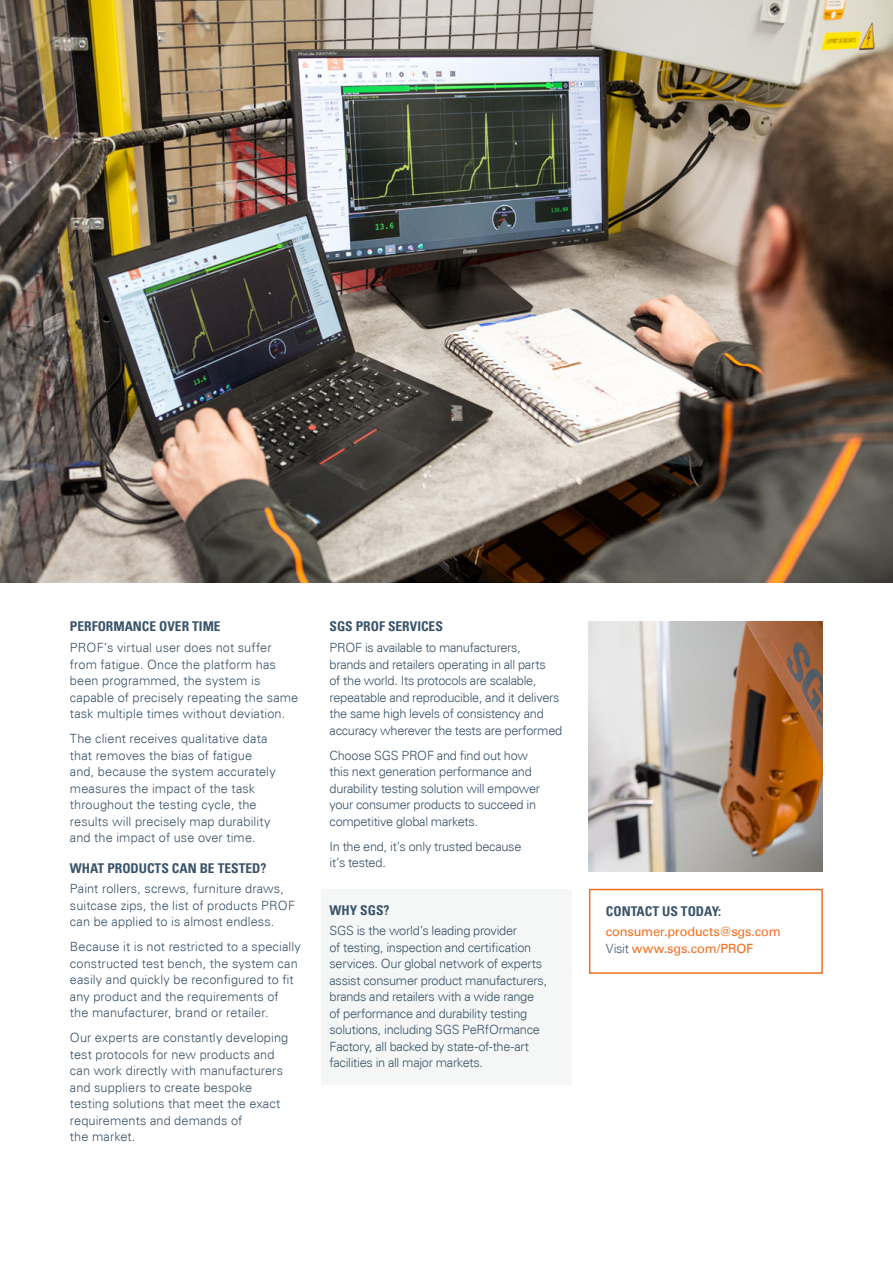
<style>
.page{position:relative;width:893px;height:1263px;background:#fff}
.page>*{position:absolute;margin:0;border:0;box-sizing:border-box;transform-origin:0 0}
.t1{font:700 condensed 13.5px "Univers LT";color:#3a546a}
.t2{font:300 12.75px/16.5px "Univers LT";color:#3a546a}
.t3{font:300 12.75px/16.5px "Univers LT";letter-spacing:-.02em;color:#3a546a}
.t4{font:12.75px/16.5px "Univers LT";letter-spacing:-.01em;color:#f36f21}
.t5{font:300 12.75px/16.5px "Univers LT";letter-spacing:-.025em;color:#3a546a}
.s1{font-weight:300;color:#3a546a}
</style>
<div class="page">
<div style="left:321px;top:889px;width:251px;height:195px;background:#f4f7f6"></div>
<div style="left:589px;top:889px;width:234px;height:85px;background:#fff;border:2px solid #f36f21"></div>
<img style="left:0;top:0;width:893px;height:583px">
<img style="left:589px;top:621px;width:234px;height:250px">
<p class="t1" style="left:70px;top:618px;width:152px">PERFORMANCE OVER TIME</p>
<p class="t2" style="left:70px;top:639px;width:230px">PROF’s virtual user does not suffer from fatigue. Once the platform has been programmed, the system is capable of precisely repeating the same task multiple times without deviation.</p>
<p class="t2" style="left:70px;top:730px;width:207px">The client receives qualitative data that removes the bias of fatigue and, because the system accurately measures the impact of the task throughout the testing cycle, the results will precisely map durability and the impact of use over time.</p>
<p class="t1" style="left:70px;top:859px;width:198px">WHAT PRODUCTS CAN BE TESTED?</p>
<p class="t2" style="left:70px;top:880px;width:227px">Paint rollers, screws, furniture draws, suitcase zips, the list of products PROF can be applied to is almost endless.</p>
<p class="t2" style="left:70px;top:938px;width:232px">Because it is not restricted to a specially constructed test bench, the system can easily and quickly be reconfigured to fit any product and the requirements of<br>the manufacturer, brand or retailer.</p>
<p class="t2" style="left:70px;top:1029px;width:220px">Our experts are constantly developing test protocols for new products and can work directly with manufacturers and suppliers to create bespoke testing solutions that meet the exact requirements and demands of<br>the market.</p>
<p class="t1" style="left:330px;top:618px;width:115px">SGS PROF SERVICES</p>
<p class="t3" style="left:330px;top:639px;width:234px">PROF is available to manufacturers,<br>brands and retailers operating in all parts<br>of the world. Its protocols are scalable, repeatable and reproducible, and it delivers the same high levels of consistency and accuracy wherever the tests are performed</p>
<p class="t3" style="left:330px;top:747px;width:212px">Choose SGS PROF and find out how this next generation performance and durability testing solution will empower your consumer products to succeed in competitive global markets.</p>
<p class="t5" style="left:330px;top:838px;width:193px">In the end, it’s only trusted because it’s tested.</p>
<p class="t1" style="left:330px;top:901px;width:62px">WHY SGS?</p>
<p class="t3" style="left:330px;top:923px;width:219px">SGS is the world’s leading provider<br>of testing, inspection and certification services. Our global network of experts assist consumer product manufacturers, brands and retailers with a wide range of performance and durability testing solutions, including SGS PeRfOrmance Factory, all backed by state-of-the-art facilities in all major markets.</p>
<p class="t1" style="left:606px;top:902px;width:117px">CONTACT US TODAY:</p>
<p class="t4" style="left:606px;top:923px;width:176px">consumer.products@sgs.com<br><span class="s1">Visit</span> www.sgs.com/PROF</p>
</div>
